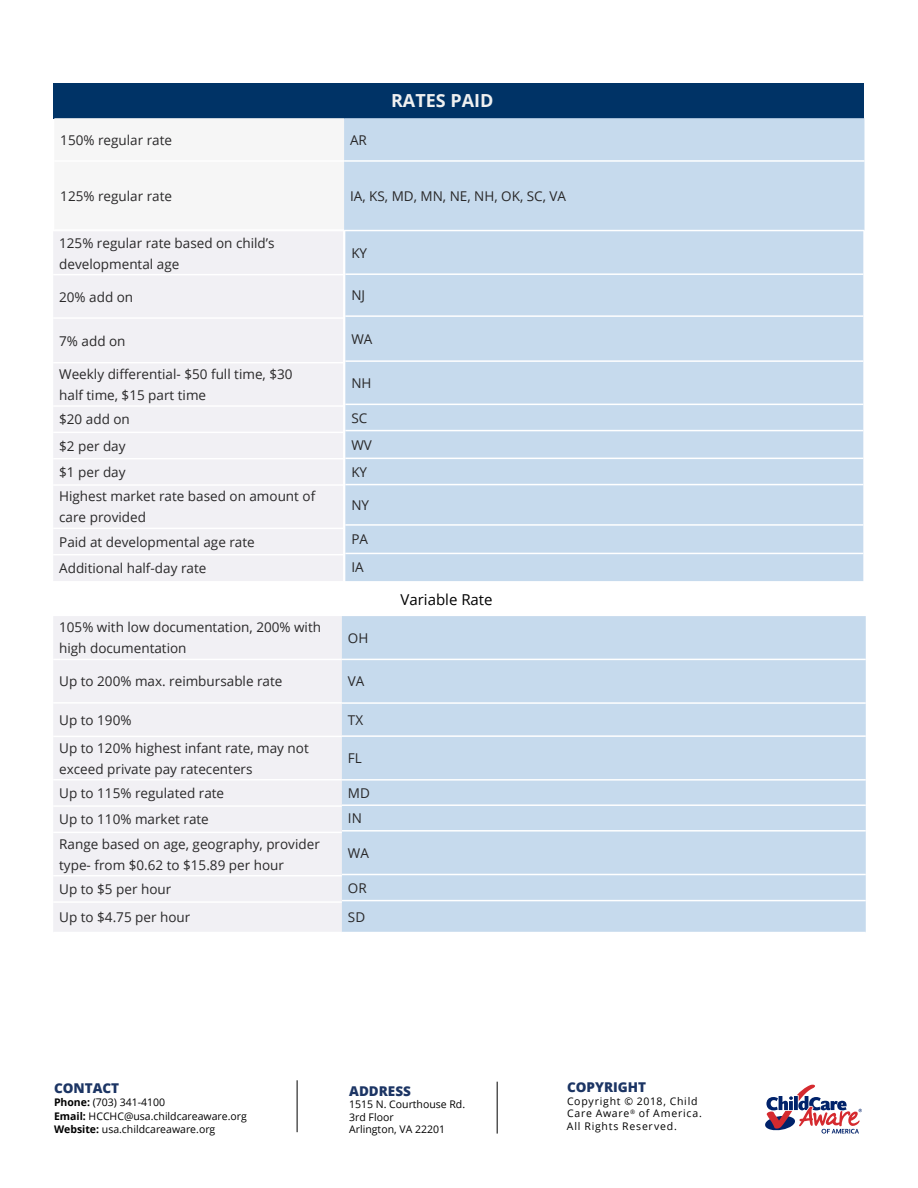
<style>
.page{position:relative;width:918px;height:1188px;background:#fff}
.page>*{position:absolute;margin:0;border:0;box-sizing:border-box;transform-origin:0 0}
.t1{font:700 18px "Open Sans";color:#eff0f0}
.t2{font:15px "Open Sans";color:#000}
.t3{font:13.5px/21px "Open Sans";color:#292829}
.t4{font:800 13.5px "Open Sans";color:#1c3564}
.t5{font:10.5px/13.5px "Open Sans";color:#000}
.t6{font:10.5px/12.6px "Open Sans";letter-spacing:.07em;color:#000}
.s1{font-weight:700}
</style>
<div class="page">
<hr style="left:297px;top:1080px;width:1px;height:52px;background:#000">
<hr style="left:497px;top:1082px;width:1px;height:52px;background:#000">
<svg style="left:765px;top:1085px;width:97px;height:49px"></svg>
<div style="left:53px;top:83px;width:810px;height:35px;background:#036"></div>
<svg style="left:54px;top:118px;width:290px;height:1px"></svg>
<div style="left:344px;top:118px;width:520px;height:112px;background:#c6daed"></div>
<hr style="left:344px;top:160px;width:520px;height:2px;background:#fff">
<div style="left:53px;top:231px;width:290px;height:350px;background:#f1f0f4"></div>
<hr style="left:53px;top:274px;width:290px;height:1px;background:#fff">
<hr style="left:53px;top:317px;width:290px;height:2px;background:#fff">
<hr style="left:53px;top:362px;width:290px;height:1px;background:#fff">
<hr style="left:53px;top:405px;width:290px;height:2px;background:#fff">
<hr style="left:53px;top:432px;width:290px;height:1px;background:#fff">
<hr style="left:53px;top:458px;width:290px;height:1px;background:#fff">
<hr style="left:53px;top:484px;width:290px;height:2px;background:#fff">
<hr style="left:53px;top:528px;width:290px;height:1px;background:#fff">
<hr style="left:53px;top:554px;width:290px;height:1px;background:#fff">
<div style="left:345px;top:231px;width:518px;height:350px;background:#c6daed"></div>
<hr style="left:345px;top:273px;width:518px;height:2px;background:#fff">
<hr style="left:345px;top:315px;width:518px;height:2px;background:#fff">
<hr style="left:345px;top:360px;width:518px;height:2px;background:#fff">
<hr style="left:345px;top:404px;width:518px;height:1px;background:#fff">
<hr style="left:345px;top:430px;width:518px;height:1px;background:#fff">
<hr style="left:345px;top:458px;width:518px;height:1px;background:#fff">
<hr style="left:345px;top:484px;width:518px;height:1px;background:#fff">
<hr style="left:345px;top:524px;width:518px;height:2px;background:#fff">
<hr style="left:345px;top:553px;width:518px;height:1px;background:#fff">
<div style="left:53px;top:616px;width:289px;height:316px;background:#f1f0f4"></div>
<hr style="left:53px;top:659px;width:290px;height:1px;background:#fff">
<hr style="left:53px;top:702px;width:290px;height:2px;background:#fff">
<hr style="left:53px;top:736px;width:290px;height:1px;background:#fff">
<hr style="left:53px;top:779px;width:290px;height:1px;background:#fff">
<hr style="left:53px;top:805px;width:290px;height:2px;background:#fff">
<hr style="left:53px;top:832px;width:290px;height:1px;background:#fff">
<hr style="left:53px;top:875px;width:290px;height:1px;background:#fff">
<hr style="left:53px;top:901px;width:290px;height:2px;background:#fff">
<div style="left:342px;top:616px;width:524px;height:316px;background:#c6daed"></div>
<hr style="left:342px;top:659px;width:524px;height:1px;background:#fff">
<hr style="left:342px;top:702px;width:524px;height:2px;background:#fff">
<hr style="left:342px;top:735px;width:524px;height:2px;background:#fff">
<hr style="left:342px;top:779px;width:524px;height:2px;background:#fff">
<hr style="left:342px;top:804px;width:524px;height:2px;background:#fff">
<hr style="left:342px;top:830px;width:524px;height:2px;background:#fff">
<hr style="left:342px;top:874px;width:524px;height:1px;background:#fff">
<hr style="left:342px;top:900px;width:524px;height:1px;background:#fff">
<p class="t3" style="left:60px;top:129px;width:113px">150% regular rate</p>
<p class="t3" style="left:60px;top:185px;width:113px">125% regular rate</p>
<p class="t3" style="left:59px;top:232px;width:217px">125% regular rate based on child’s developmental age</p>
<p class="t3" style="left:59px;top:286px;width:76px">20% add on</p>
<p class="t3" style="left:59px;top:330px;width:68px">7% add on</p>
<p class="t3" style="left:59px;top:363px;width:235px">Weekly differential- $50 full time, $30 half time, $15 part time</p>
<p class="t3" style="left:59px;top:406px;width:72px;line-height:26.4px">$20 add on $2 per day $1 per day</p>
<p class="t3" style="left:59px;top:486px;width:258px">Highest market rate based on amount of care provided</p>
<p class="t3" style="left:59px;top:528px;width:197px;line-height:26.4px">Paid at developmental age rate<br>Additional half-day rate</p>
<p class="t3" style="left:59px;top:617px;width:263px">105% with low documentation, 200% with high documentation</p>
<p class="t3" style="left:59px;top:671px;width:225px">Up to 200% max. reimbursable rate</p>
<p class="t3" style="left:59px;top:706px;width:251px;line-height:27.9px">Up to 190%<br>Up to 120% highest infant rate, may not</p>
<p class="t3" style="left:59px;top:756px;width:195px;line-height:24.3px">exceed private pay ratecenters<br>Up to 115% regulated rate</p>
<p class="t3" style="left:59px;top:807px;width:262px;line-height:24.3px">Up to 110% market rate<br>Range based on age, geography, provider</p>
<p class="t3" style="left:59px;top:852px;width:226px;line-height:24.3px">type- from $0.62 to $15.89 per hour<br>Up to $5 per hour</p>
<p class="t3" style="left:59px;top:907px;width:133px">Up to $4.75 per hour</p>
<p class="t3" style="left:350px;top:129px;width:18px">AR</p>
<h1 class="t1" style="left:391px;top:88px;width:104px">RATES PAID</h1>
<p class="t3" style="left:350px;top:185px;width:218px">IA, KS, MD, MN, NE, NH, OK, SC, VA</p>
<p class="t3" style="left:351px;top:242px;width:17px">KY</p>
<p class="t3" style="left:351px;top:285px;width:15px">NJ</p>
<p class="t3" style="left:351px;top:328px;width:23px">WA</p>
<p class="t3" style="left:351px;top:372px;width:22px">NH</p>
<p class="t3" style="left:351px;top:404px;width:22px;line-height:27px">SC<br>WV<br>KY</p>
<p class="t3" style="left:351px;top:494px;width:19px">NY</p>
<p class="t3" style="left:351px;top:525px;width:18px;line-height:28px">PA<br>IA</p>
<p class="t3" style="left:348px;top:627px;width:22px">OH</p>
<p class="t3" style="left:348px;top:671px;width:18px">VA</p>
<p class="t3" style="left:348px;top:709px;width:17px">TX</p>
<p class="t3" style="left:348px;top:747px;width:15px">FL</p>
<p class="t3" style="left:348px;top:780px;width:24px;line-height:25.5px">MD<br>IN</p>
<p class="t3" style="left:348px;top:842px;width:23px">WA</p>
<p class="t3" style="left:348px;top:873px;width:20px;line-height:29px">OR<br>SD</p>
<p class="t2" style="left:401px;top:589px;width:94px">Variable Rate</p>
<p class="t4" style="left:54px;top:1077px;width:67px">CONTACT</p>
<p class="t5" style="left:54px;top:1095px;width:194px"><span class="s1">Phone:</span> (703) 341-4100<br><span class="s1">Email:</span> HCCHC@usa.childcareaware.org<br><span class="s1">Website:</span> usa.childcareaware.org</p>
<p class="t4" style="left:349px;top:1080px;width:63px">ADDRESS</p>
<p class="t5" style="left:349px;top:1098px;width:117px;line-height:12.6px">1515 N. Courthouse Rd.<br>3rd Floor<br>Arlington, VA 22201</p>
<p class="t4" style="left:567px;top:1077px;width:81px">COPYRIGHT</p>
<p class="t6" style="left:567px;top:1094px;width:136px">Copyright © 2018, Child<br>Care Aware<sup>®</sup> of America.<br>All Rights Reserved.</p>
</div>
